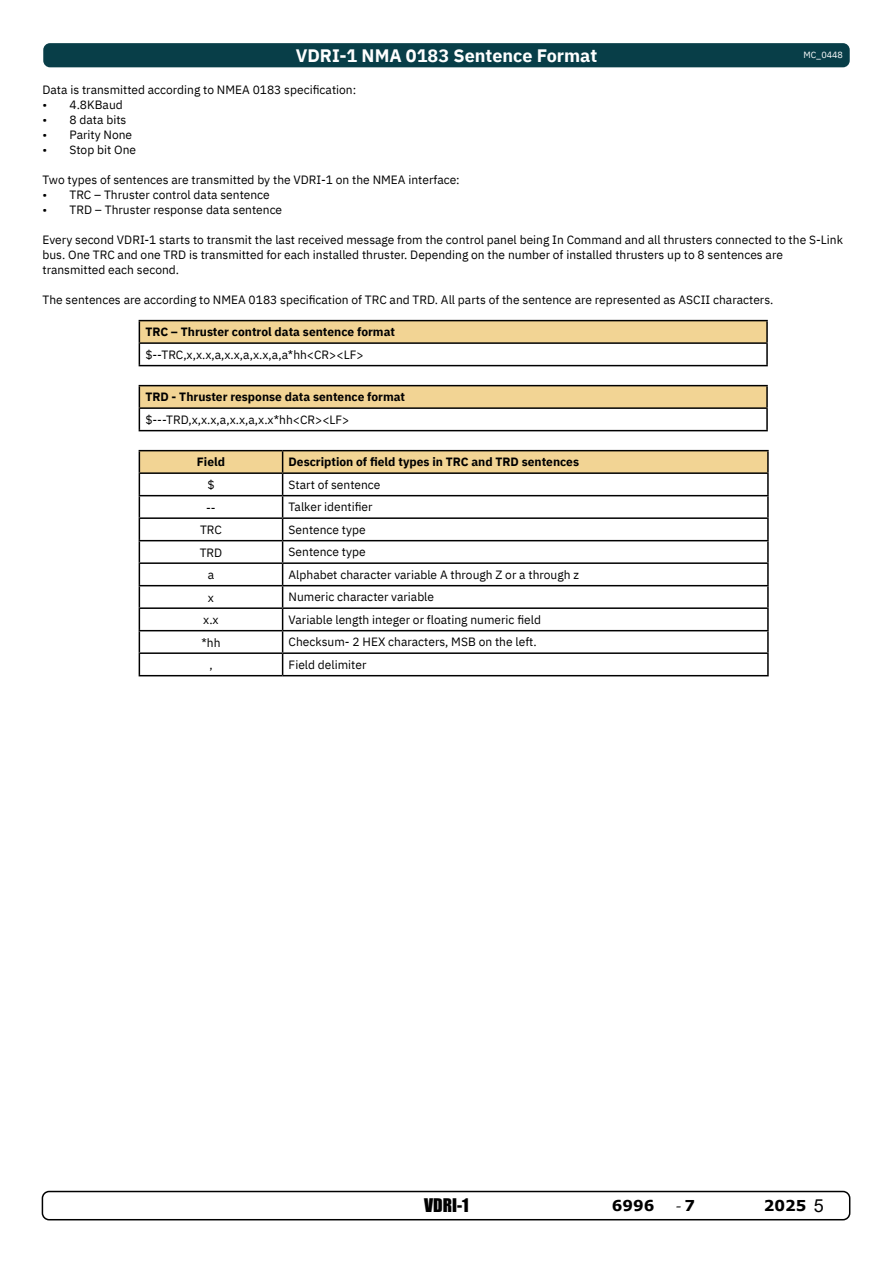
<style>
.page{position:relative;width:893px;height:1263px;background:#fff}
.page>*{position:absolute;margin:0;border:0;box-sizing:border-box;transform-origin:0 0}
.t1{font:700 18px "IBM Plex Sans";color:#fff}
.t2{font:17.25px "Impact";color:#000}
.t3{font:700 15px "Verdana";color:#000}
.t4{font:12px/15px "IBM Plex Sans";color:#000}
.t5{font:700 12px/23.1px "IBM Plex Sans";color:#000}
.t6{font:9px "IBM Plex Sans";color:#fff}
.s1{font-weight:700}
.s2{font-weight:400}
.s3{font-family:"Minion Pro";font-weight:400;font-size:18px}
.s4{font-family:"Arial";font-weight:400;font-size:18px}
</style>
<div class="page">
<div style="left:42px;top:1191px;width:808px;height:29px;border:2px solid #000;border-radius:7px"></div>
<div style="left:43px;top:43px;width:807px;height:24px;background:#083e48;border-radius:7px"></div>
<div style="left:139px;top:321px;width:628px;height:22px;background:#f2d494"></div>
<hr style="left:139px;top:320px;width:629px;height:1px;background:#000">
<hr style="left:766px;top:321px;width:2px;height:21px;background:#000">
<hr style="left:139px;top:342px;width:629px;height:2px;background:#000">
<svg style="left:139px;top:321px;width:1px;height:44px"></svg>
<hr style="left:766px;top:344px;width:2px;height:21px;background:#000">
<hr style="left:139px;top:365px;width:629px;height:1px;background:#000">
<div style="left:139px;top:386px;width:628px;height:22px;background:#f2d494"></div>
<hr style="left:139px;top:385px;width:629px;height:1px;background:#000">
<hr style="left:766px;top:386px;width:2px;height:21px;background:#000">
<hr style="left:139px;top:407px;width:629px;height:2px;background:#000">
<svg style="left:139px;top:386px;width:1px;height:44px"></svg>
<hr style="left:766px;top:409px;width:2px;height:21px;background:#000">
<hr style="left:139px;top:430px;width:629px;height:1px;background:#000">
<hr style="left:139px;top:450px;width:144px;height:1px;background:#000">
<hr style="left:283px;top:450px;width:486px;height:1px;background:#000">
<hr style="left:767px;top:451px;width:2px;height:21px;background:#000">
<hr style="left:283px;top:472px;width:486px;height:2px;background:#000">
<hr style="left:767px;top:474px;width:2px;height:21px;background:#000">
<hr style="left:283px;top:495px;width:486px;height:1px;background:#000">
<hr style="left:767px;top:496px;width:2px;height:21px;background:#000">
<hr style="left:283px;top:517px;width:486px;height:2px;background:#000">
<hr style="left:767px;top:519px;width:2px;height:21px;background:#000">
<hr style="left:283px;top:540px;width:486px;height:1px;background:#000">
<hr style="left:767px;top:541px;width:2px;height:21px;background:#000">
<hr style="left:283px;top:562px;width:486px;height:2px;background:#000">
<hr style="left:767px;top:564px;width:2px;height:21px;background:#000">
<hr style="left:283px;top:585px;width:486px;height:1px;background:#000">
<hr style="left:767px;top:586px;width:2px;height:21px;background:#000">
<hr style="left:283px;top:607px;width:486px;height:2px;background:#000">
<hr style="left:767px;top:609px;width:2px;height:21px;background:#000">
<hr style="left:283px;top:630px;width:486px;height:1px;background:#000">
<hr style="left:767px;top:631px;width:2px;height:21px;background:#000">
<hr style="left:283px;top:652px;width:486px;height:2px;background:#000">
<svg style="left:139px;top:451px;width:629px;height:224px"></svg>
<hr style="left:767px;top:654px;width:2px;height:21px;background:#000">
<hr style="left:139px;top:675px;width:144px;height:1px;background:#000">
<hr style="left:283px;top:675px;width:486px;height:1px;background:#000">
<p class="t1" style="left:296px;top:41px;width:303px">VDRI-1 NMA 0183 Sentence Format</p>
<p class="t6" style="left:803px;top:48px;width:41px">MC_0448</p>
<p class="t4" style="left:43px;top:81px;width:315px">Data is transmitted according to NMEA 0183 specification:</p>
<p class="t4" style="left:43px;top:96px;width:82px">• 4.8KBaud</p>
<p class="t4" style="left:43px;top:111px;width:85px">• 8 data bits</p>
<p class="t4" style="left:43px;top:126px;width:91px">• Parity None</p>
<p class="t4" style="left:43px;top:141px;width:95px">• Stop bit One</p>
<p class="t4" style="left:43px;top:171px;width:419px">Two types of sentences are transmitted by the VDRI-1 on the NMEA interface:</p>
<p class="t4" style="left:43px;top:186px;width:229px">• TRC – Thruster control data sentence</p>
<p class="t4" style="left:43px;top:201px;width:241px">• TRD – Thruster response data sentence</p>
<p class="t4" style="left:43px;top:231px;width:802px">Every second VDRI-1 starts to transmit the last received message from the control panel being In Command and all thrusters connected to the S-Link bus. One TRC and one TRD is transmitted for each installed thruster. Depending on the number of installed thrusters up to 8 sentences are transmitted each second.</p>
<p class="t4" style="left:43px;top:291px;width:732px">The sentences are according to NMEA 0183 specification of TRC and TRD. All parts of the sentence are represented as ASCII characters.</p>
<p class="t4" style="left:145px;top:319px;width:251px;line-height:23.1px"><span class="s1">TRC – Thruster control data sentence format </span>$--TRC,x,x.x,a,x.x,a,x.x,a,a*hh&lt;CR&gt;&lt;LF&gt;</p>
<p class="t5" style="left:145px;top:384px;width:261px">TRD - Thruster response data sentence format <span class="s2">$---TRD,x,x.x,a,x.x,a,x.x*hh&lt;CR&gt;&lt;LF&gt;</span></p>
<p class="t5" style="left:197px;top:449px;width:30px">Field</p>
<p class="t5" style="left:289px;top:449px;width:292px">Description of field types in TRC and TRD sentences</p>
<p class="t4" style="left:207px;top:476px;width:9px">$</p>
<p class="t4" style="left:289px;top:476px;width:93px">Start of sentence</p>
<p class="t4" style="left:206px;top:499px;width:11px">--</p>
<p class="t4" style="left:289px;top:498px;width:86px">Talker identifier</p>
<p class="t4" style="left:200px;top:521px;width:23px">TRC</p>
<p class="t4" style="left:289px;top:521px;width:79px">Sentence type</p>
<p class="t4" style="left:200px;top:544px;width:24px">TRD</p>
<p class="t4" style="left:289px;top:543px;width:79px">Sentence type</p>
<p class="t4" style="left:208px;top:566px;width:8px">a</p>
<p class="t4" style="left:289px;top:566px;width:292px">Alphabet character variable A through Z or a through z</p>
<p class="t4" style="left:208px;top:589px;width:8px">x</p>
<p class="t4" style="left:289px;top:588px;width:147px">Numeric character variable</p>
<p class="t4" style="left:203px;top:611px;width:17px">x.x</p>
<p class="t4" style="left:289px;top:611px;width:254px">Variable length integer or floating numeric field</p>
<p class="t4" style="left:201px;top:634px;width:21px">*hh</p>
<p class="t4" style="left:289px;top:633px;width:250px">Checksum- 2 HEX characters, MSB on the left.</p>
<p class="t4" style="left:209px;top:656px;width:5px">,</p>
<p class="t4" style="left:289px;top:656px;width:79px">Field delimiter</p>
<h2 class="t2" style="left:424px;top:1192px;width:46px">VDRI-1</h2>
<p class="t3" style="left:612px;top:1195px;width:85px">6996 <span class="s3">-</span> 7</p>
<p class="t3" style="left:764px;top:1195px;width:61px">2025 <span class="s4">5</span></p>
</div>
